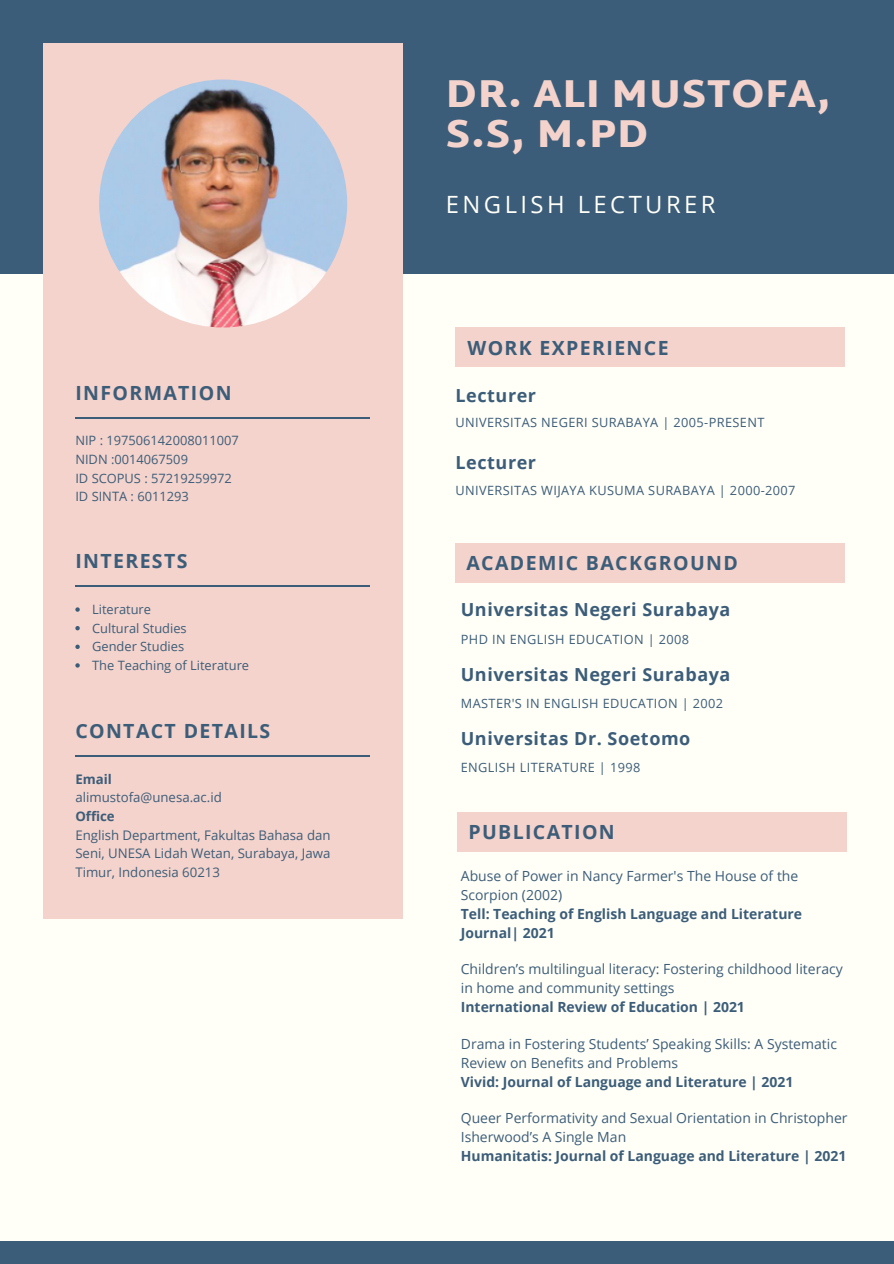
<style>
.page{position:relative;width:894px;height:1264px;background:#fff}
.page>*{position:absolute;margin:0;border:0;box-sizing:border-box;transform-origin:0 0}
.t1{font:900 39.75px/39.5px "Martel Sans";letter-spacing:.02em;color:#f4d3cc}
.t2{font:23.85px "Open Sans";letter-spacing:.145em;color:#fffff7}
.t3{font:700 19.5px "Open Sans";letter-spacing:.07em;color:#3c5d79}
.t4{font:700 18px "Open Sans";letter-spacing:.03em;color:#3c5d79}
.t5{font:13.95px/19.2px "Open Sans";color:#3c5d79}
.t6{font:700 13.95px/19.2px "Open Sans";color:#3c5d79}
.t7{font:13.2px/18.8px "Open Sans";color:#3c5d79}
.t8{font:700 13.2px "Open Sans";color:#3c5d79}
.t9{font:12.9px "Open Sans";color:#3c5d79}
.t10{font:12.75px "Open Sans";letter-spacing:.03em;color:#3c5d79}
</style>
<div class="page">
<div style="left:0;top:0;width:893px;height:1263px;background:#fffff7"></div>
<div style="left:0;top:0;width:893px;height:274px;background:#3c5d79"></div>
<div style="left:0;top:1241px;width:893px;height:22px;background:#3c5d79"></div>
<div style="left:454px;top:327px;width:390px;height:40px;background:#f4d3cc"></div>
<div style="left:454px;top:543px;width:390px;height:39px;background:#f4d3cc"></div>
<div style="left:456px;top:812px;width:390px;height:40px;background:#f4d3cc"></div>
<div style="left:43px;top:43px;width:360px;height:875px;background:#f4d3cc"></div>
<hr style="left:75px;top:417px;width:294px;height:1px;background:#3c5d79">
<hr style="left:75px;top:755px;width:294px;height:1px;background:#3c5d79">
<svg style="left:75px;top:607px;width:5px;height:4px"></svg>
<svg style="left:75px;top:626px;width:5px;height:4px"></svg>
<svg style="left:75px;top:644px;width:5px;height:5px"></svg>
<svg style="left:75px;top:663px;width:5px;height:4px"></svg>
<hr style="left:75px;top:586px;width:294px;height:1px;background:#3c5d79">
<img style="left:99px;top:79px;width:248px;height:248px;border-radius:50%">
<p class="t3" style="left:75px;top:379px;width:158px">INFORMATION</p>
<p class="t9" style="left:75px;top:431px;width:165px">NIP : 197506142008011007</p>
<p class="t9" style="left:75px;top:450px;width:114px">NIDN :0014067509</p>
<p class="t9" style="left:75px;top:469px;width:158px">ID SCOPUS : 57219259972</p>
<p class="t9" style="left:75px;top:487px;width:115px">ID SINTA : 6011293</p>
<p class="t3" style="left:75px;top:547px;width:114px">INTERESTS</p>
<p class="t9" style="left:92px;top:600px;width:60px">Literature</p>
<p class="t9" style="left:92px;top:618px;width:96px">Cultural Studies</p>
<p class="t9" style="left:92px;top:637px;width:94px">Gender Studies</p>
<p class="t9" style="left:92px;top:656px;width:158px">The Teaching of Literature</p>
<p class="t3" style="left:75px;top:717px;width:196px">CONTACT DETAILS</p>
<p class="t8" style="left:75px;top:769px;width:38px">Email</p>
<p class="t7" style="left:75px;top:787px;width:148px">alimustofa@unesa.ac.id</p>
<p class="t8" style="left:75px;top:807px;width:41px">Office</p>
<p class="t7" style="left:75px;top:825px;width:256px">English Department, Fakultas Bahasa dan</p>
<p class="t7" style="left:75px;top:844px;width:256px">Seni, UNESA Lidah Wetan, Surabaya, Jawa<br>Timur, Indonesia 60213</p>
<p class="t1" style="left:446px;top:74px;width:386px">DR. ALI MUSTOFA,<br>S.S, M.PD</p>
<p class="t2" style="left:446px;top:187px;width:271px">ENGLISH LECTURER</p>
<p class="t3" style="left:467px;top:334px;width:203px">WORK EXPERIENCE</p>
<p class="t4" style="left:455px;top:383px;width:82px">Lecturer</p>
<p class="t10" style="left:455px;top:413px;width:310px">UNIVERSITAS NEGERI SURABAYA | 2005-PRESENT</p>
<p class="t4" style="left:455px;top:450px;width:82px">Lecturer</p>
<p class="t10" style="left:455px;top:481px;width:341px">UNIVERSITAS WIJAYA KUSUMA SURABAYA | 2000-2007</p>
<p class="t3" style="left:466px;top:549px;width:273px">ACADEMIC BACKGROUND</p>
<p class="t4" style="left:460px;top:597px;width:271px">Universitas Negeri Surabaya</p>
<p class="t10" style="left:460px;top:630px;width:230px">PHD IN ENGLISH EDUCATION | 2008</p>
<p class="t4" style="left:460px;top:662px;width:271px">Universitas Negeri Surabaya</p>
<p class="t10" style="left:460px;top:694px;width:264px">MASTER'S IN ENGLISH EDUCATION | 2002</p>
<p class="t4" style="left:460px;top:726px;width:231px">Universitas Dr. Soetomo</p>
<p class="t10" style="left:460px;top:758px;width:181px">ENGLISH LITERATURE | 1998</p>
<p class="t3" style="left:468px;top:818px;width:148px">PUBLICATION</p>
<p class="t5" style="left:460px;top:865px;width:339px">Abuse of Power in Nancy Farmer's The House of the<br>Scorpion (2002)</p>
<p class="t6" style="left:460px;top:904px;width:342px">Tell: Teaching of English Language and Literature<br>Journal| 2021</p>
<p class="t5" style="left:460px;top:958px;width:383px">Children’s multilingual literacy: Fostering childhood literacy in home and community settings</p>
<p class="t6" style="left:460px;top:997px;width:285px">International Review of Education | 2021</p>
<p class="t5" style="left:460px;top:1033px;width:377px">Drama in Fostering Students’ Speaking Skills: A Systematic<br>Review on Benefits and Problems</p>
<p class="t6" style="left:460px;top:1071px;width:334px">Vivid: Journal of Language and Literature | 2021</p>
<p class="t5" style="left:460px;top:1107px;width:388px">Queer Performativity and Sexual Orientation in Christopher<br>Isherwood’s A Single Man</p>
<p class="t6" style="left:460px;top:1146px;width:387px">Humanitatis: Journal of Language and Literature | 2021</p>
</div>
